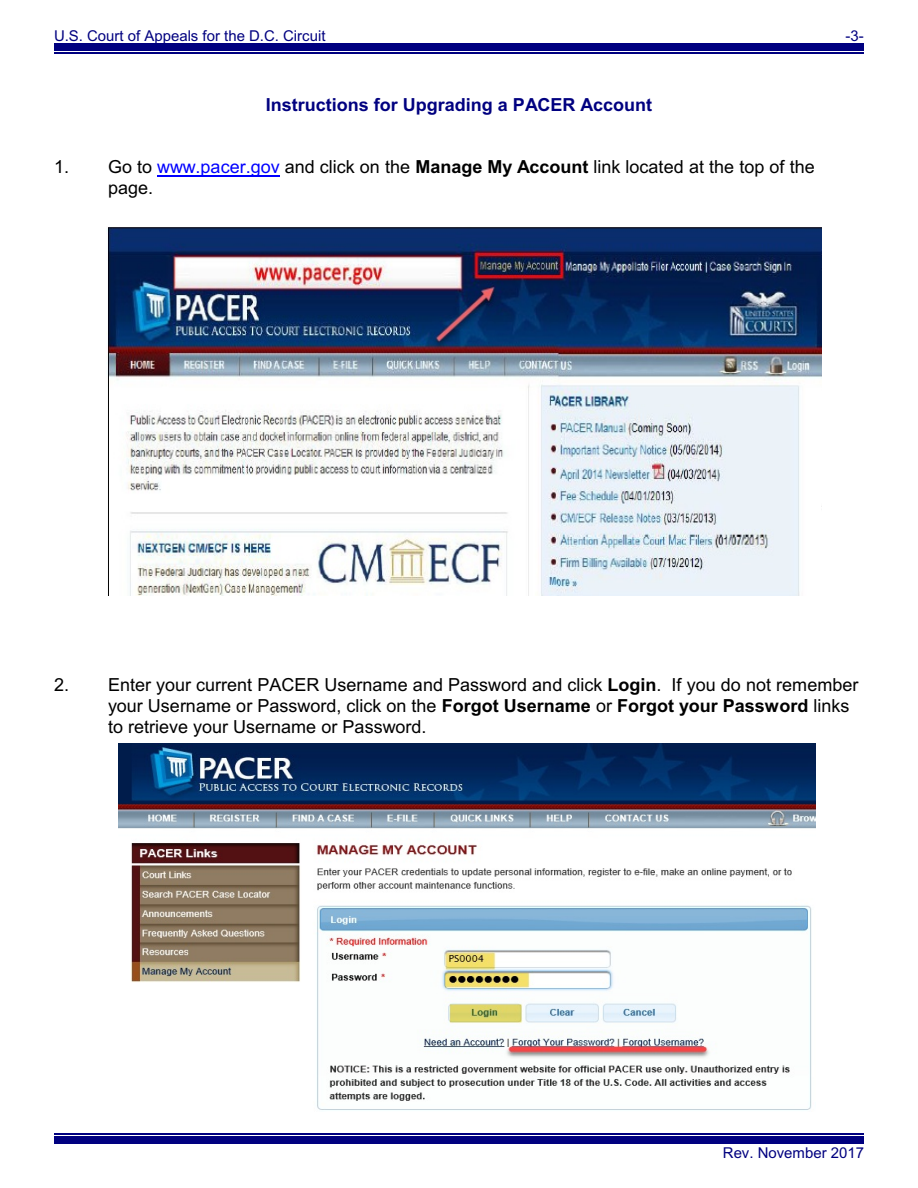
<style>
.page{position:relative;width:918px;height:1188px;background:#fff}
.page>*{position:absolute;margin:0;border:0;box-sizing:border-box;transform-origin:0 0}
.t1{font:18px/21px "Arial";color:#000}
.t2{font:700 18px "Arial";color:#000080}
.t3{font:15px "Arial";color:#000080}
.s1{color:#00f}
.s2{font-weight:700}
</style>
<div class="page">
<div style="left:54px;top:44px;width:810px;height:7px;background:#000080"></div>
<hr style="left:54px;top:53px;width:810px;height:1px;background:#000080">
<hr style="left:157px;top:176px;width:123px;height:1px;background:#00f">
<img style="left:107px;top:227px;width:715px;height:368px">
<img style="left:118px;top:744px;width:698px;height:366px">
<hr style="left:54px;top:1134px;width:810px;height:1px;background:#000080">
<div style="left:54px;top:1137px;width:810px;height:7px;background:#000080"></div>
<p class="t3" style="left:54px;top:30px;width:273px">U.S. Court of Appeals for the D.C. Circuit</p>
<p class="t3" style="left:846px;top:30px;width:20px">-3-</p>
<p class="t2" style="left:266px;top:97px;width:388px">Instructions for Upgrading a PACER Account</p>
<p class="t1" style="left:108px;top:158px;width:709px;text-indent:-54px">1. Go to <span class="s1">www.pacer.gov</span> and click on the <span class="s2">Manage My Account</span> link located at the top of the page.</p>
<p class="t1" style="left:108px;top:676px;width:752px;text-indent:-54px">2. Enter your current PACER Username and Password and click <span class="s2">Login</span>. If you do not remember your Username or Password, click on the <span class="s2">Forgot Username</span> or <span class="s2">Forgot your Password</span> links to retrieve your Username or Password.</p>
<p class="t3" style="left:723px;top:1147px;width:143px">Rev. November 2017</p>
</div>
